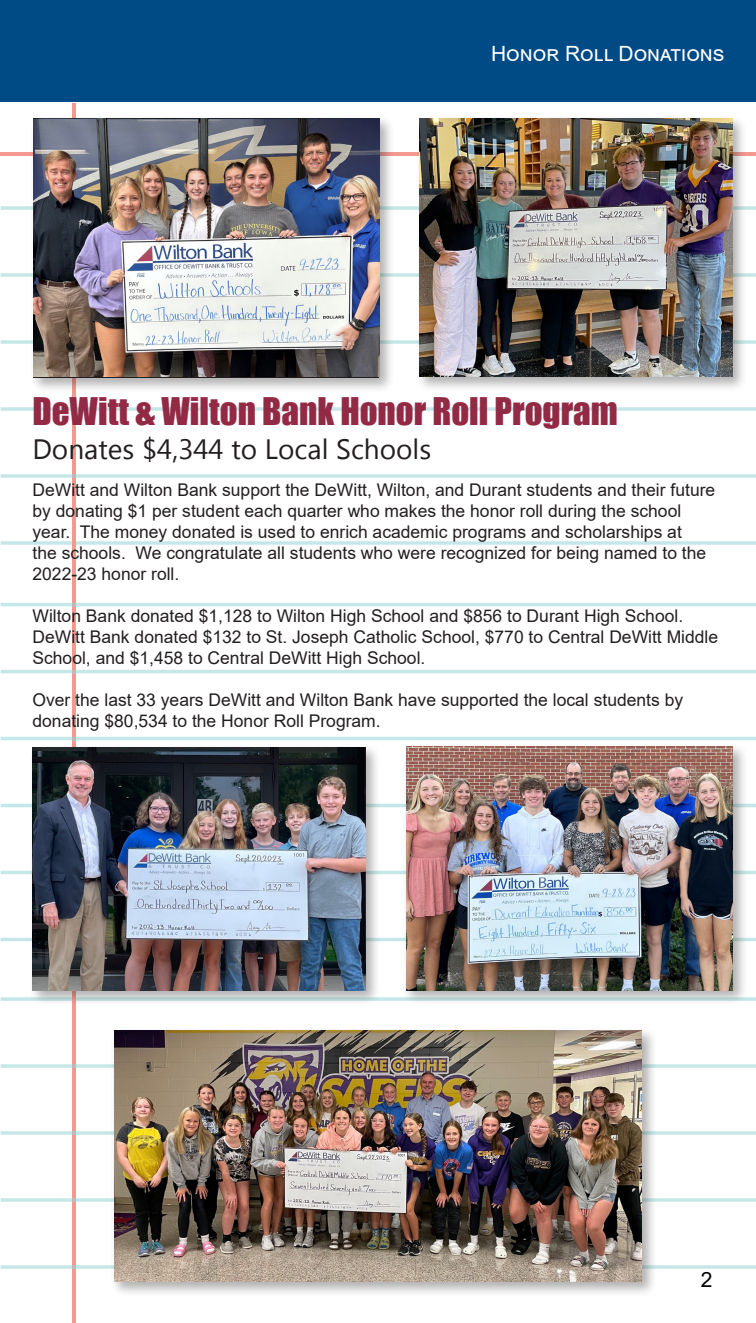
<style>
.page{position:relative;width:756px;height:1323px;background:#fff}
.page>*{position:absolute;margin:0;border:0;box-sizing:border-box;transform-origin:0 0}
.t1{font:35px "Impact";color:#922a46}
.t2{font:28px "Microsoft Tai Le";color:#231f20}
.t3{font:21px "Arial";color:#fff}
.t4{font:21px "Arial";color:#000}
.t5{font:17.5px/21px "Arial";color:#231f20}
</style>
<div class="page">
<hr style="left:72px;top:104px;width:4px;height:546px;background:#f49992">
<hr style="left:1px;top:153px;width:755px;height:3px;background:#f07066">
<hr style="left:1px;top:541px;width:71px;height:4px;background:#cceaea">
<hr style="left:76px;top:541px;width:680px;height:4px;background:#cceaea">
<hr style="left:1px;top:474px;width:71px;height:4px;background:#cdeaea">
<hr style="left:76px;top:474px;width:680px;height:4px;background:#cdeaea">
<svg style="left:72px;top:474px;width:4px;height:4px"></svg>
<hr style="left:1px;top:407px;width:71px;height:4px;background:#cceaea">
<hr style="left:76px;top:407px;width:680px;height:4px;background:#cceaea">
<svg style="left:72px;top:407px;width:4px;height:4px"></svg>
<hr style="left:1px;top:340px;width:71px;height:4px;background:#cce9e9">
<hr style="left:76px;top:340px;width:680px;height:4px;background:#cce9e9">
<hr style="left:1px;top:273px;width:71px;height:4px;background:#cce9e9">
<hr style="left:76px;top:273px;width:680px;height:4px;background:#cce9e9">
<svg style="left:1px;top:206px;width:28px;height:4px"></svg>
<svg style="left:395px;top:206px;width:361px;height:4px"></svg>
<hr style="left:72px;top:895px;width:4px;height:428px;background:#f49992">
<hr style="left:1px;top:1265px;width:71px;height:4px;background:#cceaea">
<hr style="left:76px;top:1265px;width:680px;height:4px;background:#cceaea">
<svg style="left:72px;top:1265px;width:4px;height:4px"></svg>
<hr style="left:1px;top:1198px;width:71px;height:4px;background:#cdeaea">
<hr style="left:76px;top:1198px;width:680px;height:4px;background:#cdeaea">
<svg style="left:72px;top:1198px;width:4px;height:4px"></svg>
<hr style="left:1px;top:1131px;width:71px;height:4px;background:#cdeaea">
<hr style="left:76px;top:1131px;width:680px;height:4px;background:#cdeaea">
<svg style="left:72px;top:1131px;width:4px;height:4px"></svg>
<hr style="left:1px;top:1064px;width:71px;height:4px;background:#cce9e9">
<hr style="left:76px;top:1064px;width:680px;height:4px;background:#cce9e9">
<svg style="left:72px;top:1064px;width:4px;height:4px"></svg>
<hr style="left:1px;top:997px;width:71px;height:4px;background:#cce9e9">
<hr style="left:76px;top:997px;width:680px;height:4px;background:#cce9e9">
<hr style="left:72px;top:500px;width:4px;height:547px;background:#f49992">
<hr style="left:1px;top:938px;width:71px;height:3px;background:#b0dede">
<hr style="left:76px;top:938px;width:680px;height:3px;background:#b0dede">
<hr style="left:1px;top:871px;width:71px;height:3px;background:#b0dede">
<hr style="left:76px;top:871px;width:680px;height:3px;background:#b0dede">
<hr style="left:1px;top:804px;width:71px;height:3px;background:#b0dede">
<hr style="left:76px;top:804px;width:680px;height:3px;background:#b0dede">
<hr style="left:1px;top:737px;width:71px;height:3px;background:#b0dede">
<hr style="left:76px;top:737px;width:680px;height:3px;background:#b0dede">
<svg style="left:72px;top:737px;width:4px;height:3px"></svg>
<hr style="left:1px;top:670px;width:71px;height:3px;background:#b0dede">
<hr style="left:76px;top:670px;width:680px;height:3px;background:#b0dede">
<svg style="left:72px;top:670px;width:4px;height:3px"></svg>
<hr style="left:1px;top:603px;width:71px;height:3px;background:#b0dede">
<hr style="left:76px;top:603px;width:680px;height:3px;background:#b0dede">
<svg style="left:72px;top:603px;width:4px;height:3px"></svg>
<div style="left:0;top:0;width:756px;height:101px;background:#004b85"></div>
<div style="left:29px;top:744px;width:351px;height:262px;background:#231f20;opacity:.35"></div>
<img style="left:33px;top:748px;width:332px;height:243px">
<div style="left:402px;top:743px;width:346px;height:263px;background:#231f20;opacity:.35"></div>
<img style="left:406px;top:747px;width:327px;height:244px">
<div style="left:29px;top:115px;width:366px;height:279px;background:#231f20;opacity:.35"></div>
<img style="left:33px;top:119px;width:346px;height:258px">
<div style="left:416px;top:115px;width:331px;height:277px;background:#231f20;opacity:.35"></div>
<img style="left:420px;top:119px;width:312px;height:258px">
<div style="left:110px;top:1026px;width:547px;height:271px;background:#231f20;opacity:.35"></div>
<img style="left:114px;top:1030px;width:528px;height:252px">
<p class="t3" style="left:491px;top:39px;width:235px">Honor Roll Donations</p>
<p class="t1" style="left:32px;top:384px;width:587px">DeWitt &amp; Wilton Bank Honor Roll Program</p>
<p class="t2" style="left:32px;top:433px;width:400px">Donates $4,344 to Local Schools</p>
<p class="t5" style="left:32px;top:480px;width:684px">DeWitt and Wilton Bank support the DeWitt, Wilton, and Durant students and their future by donating $1 per student each quarter who makes the honor roll during the school year. The money donated is used to enrich academic programs and scholarships at<br>the schools. We congratulate all students who were recognized for being named to the 2022-23 honor roll.</p>
<p class="t5" style="left:32px;top:606px;width:687px">Wilton Bank donated $1,128 to Wilton High School and $856 to Durant High School.<br>DeWitt Bank donated $132 to St. Joseph Catholic School, $770 to Central DeWitt Middle<br>School, and $1,458 to Central DeWitt High School.</p>
<p class="t5" style="left:32px;top:690px;width:652px">Over the last 33 years DeWitt and Wilton Bank have supported the local students by donating $80,534 to the Honor Roll Program.</p>
<p class="t4" style="left:701px;top:1265px;width:13px">2</p>
</div>
